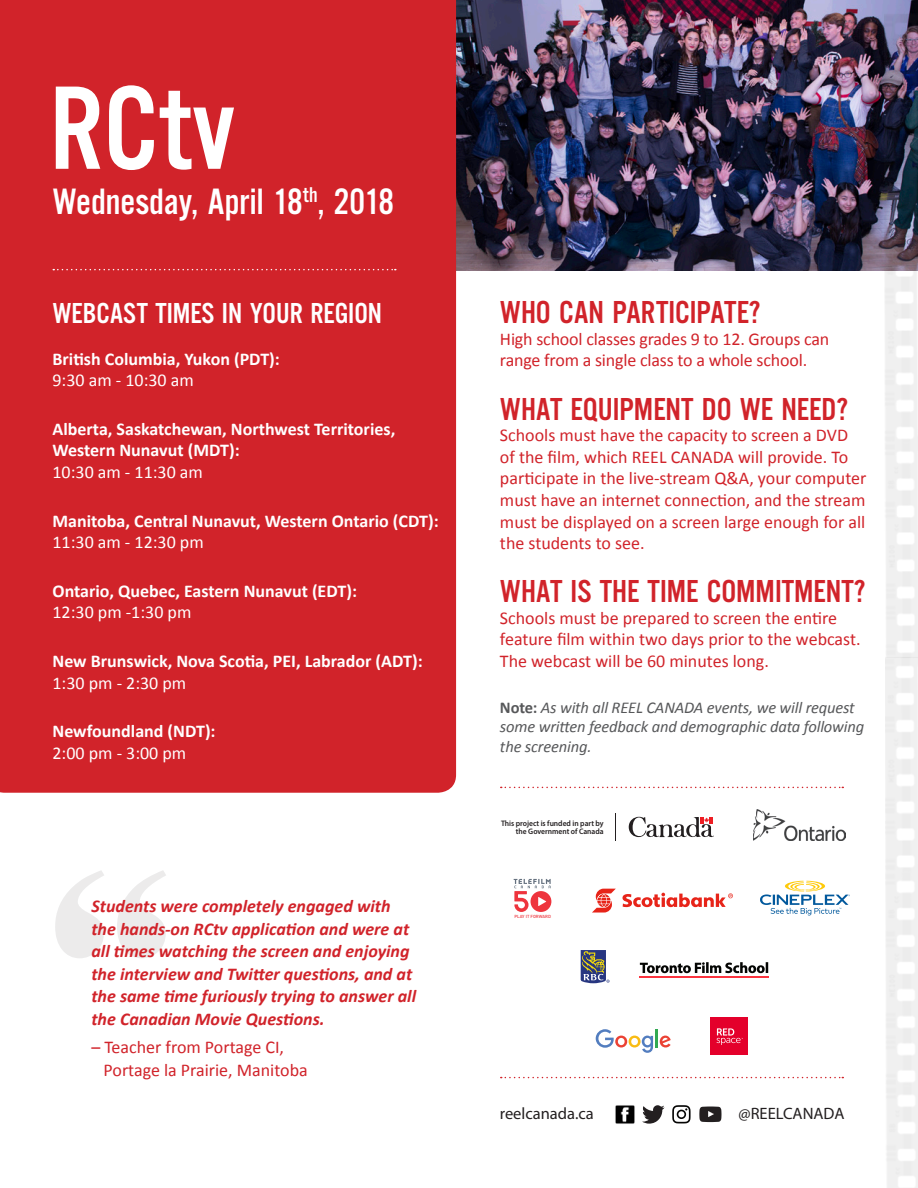
<style>
.page{position:relative;width:918px;height:1188px;background:#fff}
.page>*{position:absolute;margin:0;border:0;box-sizing:border-box;transform-origin:0 0}
.t1{font:320.7px "Engravers";color:#231f20}
.t2{font:123.3px "Alternate Gothic EF No Three";color:#fff}
.t3{font:38.1px "Alternate Gothic EF No Three";color:#fff}
.t4{font:33px "Alternate Gothic EF No Three";color:#d1232a}
.t5{font:30px "Alternate Gothic EF No Three";color:#fff}
.t6{font:18px/21.6px "Calibri";color:#d1232a}
.t7{font:700 18px/21.6px "Calibri";color:#fff}
.t8{font:italic 700 18px/22.5px "Calibri";color:#d1232a}
.t9{font:18px "Calibri";color:#fff}
.t10{font:italic 16.5px/19.8px "Calibri";letter-spacing:-.01em;color:#57585a}
.t11{font:16.5px "Myriad Pro";color:#231f20}
.intro_body{font:600 7.95px "Myriad Pro";letter-spacing:-.005em;color:#231f20;scale:.95 1}
.t12{font:500 4.35px "DIN";color:#ee343d}
.s1{font-weight:400}
.s2{font-weight:700;font-style:normal}
</style>
<div class="page">
<img style="left:456px;top:0;width:429px;height:270px">
<div style="left:0;top:0;width:456px;height:793px;background:#d1232a"></div>
<svg style="left:53px;top:269px;width:343px;height:1px"></svg>
<svg style="left:501px;top:787px;width:342px;height:1px"></svg>
<svg style="left:501px;top:1077px;width:342px;height:1px"></svg>
<img style="left:615px;top:1105px;width:20px;height:19px">
<svg style="left:672px;top:1105px;width:19px;height:18px"></svg>
<svg style="left:699px;top:1107px;width:22px;height:15px"></svg>
<svg style="left:642px;top:1105px;width:23px;height:19px"></svg>
<div style="left:710px;top:1017px;width:38px;height:38px;background:#e4002b"></div>
<svg style="left:717px;top:1028px;width:26px;height:17px"></svg>
<svg style="left:596px;top:1029px;width:57px;height:24px"></svg>
<hr style="left:655px;top:1029px;width:3px;height:19px;background:#31a952">
<svg style="left:660px;top:1036px;width:11px;height:12px"></svg>
<img style="left:885px;top:0;width:33px;height:694px">
<img style="left:886px;top:632px;width:32px;height:556px">
<svg style="left:629px;top:817px;width:85px;height:20px"></svg>
<img style="left:753px;top:810px;width:93px;height:30px">
<hr style="left:640px;top:976px;width:129px;height:1px;background:#fb333e">
<svg style="left:640px;top:962px;width:128px;height:11px"></svg>
<svg style="left:581px;top:950px;width:29px;height:33px"></svg>
<svg style="left:592px;top:889px;width:24px;height:24px"></svg>
<svg style="left:623px;top:893px;width:110px;height:14px"></svg>
<svg style="left:760px;top:881px;width:90px;height:34px"></svg>
<svg style="left:514px;top:879px;width:37px;height:33px"></svg>
<p class="t2" style="left:50px;top:64px;width:187px">RCtv</p>
<p class="t3" style="left:52px;top:182px;width:343px">Wednesday, April 18<sup>th</sup>, 2018</p>
<p class="t5" style="left:52px;top:297px;width:331px">WEBCAST TIMES IN YOUR REGION</p>
<p class="t7" style="left:52px;top:348px;width:229px">British Columbia, Yukon (PDT):</p>
<p class="t9" style="left:52px;top:369px;width:143px">9:30 am - 10:30 am</p>
<p class="t7" style="left:52px;top:418px;width:344px">Alberta, Saskatchewan, Northwest Territories,<br>Western Nunavut (MDT):</p>
<p class="t9" style="left:52px;top:461px;width:152px">10:30 am - 11:30 am</p>
<p class="t7" style="left:52px;top:510px;width:388px">Manitoba, Central Nunavut, Western Ontario (CDT):<br><span class="s1">11:30 am - 12:30 pm</span></p>
<p class="t7" style="left:52px;top:580px;width:306px">Ontario, Quebec, Eastern Nunavut (EDT):</p>
<p class="t9" style="left:52px;top:601px;width:140px">12:30 pm -1:30 pm</p>
<p class="t7" style="left:52px;top:650px;width:372px">New Brunswick, Nova Scotia, PEI, Labrador (ADT):<br><span class="s1">1:30 pm - 2:30 pm</span></p>
<p class="t7" style="left:52px;top:720px;width:165px">Newfoundland (NDT):</p>
<p class="t9" style="left:52px;top:741px;width:135px">2:00 pm - 3:00 pm</p>
<h1 class="t1" style="left:205px;top:1036px;width:192px;rotate:-180deg">"</h1>
<p class="t8" style="left:91px;top:895px;width:326px">Students were completely engaged with the hands-on RCtv application and were at all times watching the screen and enjoying the interview and Twitter questions, and at the same time furiously trying to answer all the Canadian Movie Questions.</p>
<p class="t6" style="left:91px;top:1037px;width:194px">– Teacher from Portage CI,</p>
<p class="t6" style="left:104px;top:1059px;width:206px">Portage la Prairie, Manitoba</p>
<p class="t4" style="left:500px;top:295px;width:262px">WHO CAN PARTICIPATE?</p>
<p class="t6" style="left:500px;top:328px;width:331px">High school classes grades 9 to 12. Groups can range from a single class to a whole school.</p>
<p class="t4" style="left:500px;top:392px;width:350px">WHAT EQUIPMENT DO WE NEED?</p>
<p class="t6" style="left:500px;top:424px;width:368px">Schools must have the capacity to screen a DVD of the film, which REEL CANADA will provide. To participate in the live-stream Q&amp;A, your computer must have an internet connection, and the stream must be displayed on a screen large enough for all the students to see.</p>
<p class="t4" style="left:500px;top:574px;width:367px">WHAT IS THE TIME COMMITMENT?</p>
<p class="t6" style="left:500px;top:607px;width:362px">Schools must be prepared to screen the entire feature film within two days prior to the webcast.<br>The webcast will be 60 minutes long.</p>
<p class="t10" style="left:500px;top:697px;width:366px"><span class="s2">Note:</span> As with all REEL CANADA events, we will request some written feedback and demographic data following the screening.</p>
<p class="intro_body" style="left:501px;top:818px;width:110px">This project is funded in part by</p>
<p class="intro_body" style="left:516px;top:826px;width:94px">the Government of Canada</p>
<p class="t12" style="left:514px;top:914px;width:38px">PLAY IT FORWARD</p>
<p class="t11" style="left:500px;top:1104px;width:96px">reelcanada.ca</p>
<p class="t11" style="left:739px;top:1104px;width:107px">@REELCANADA</p>
</div>
